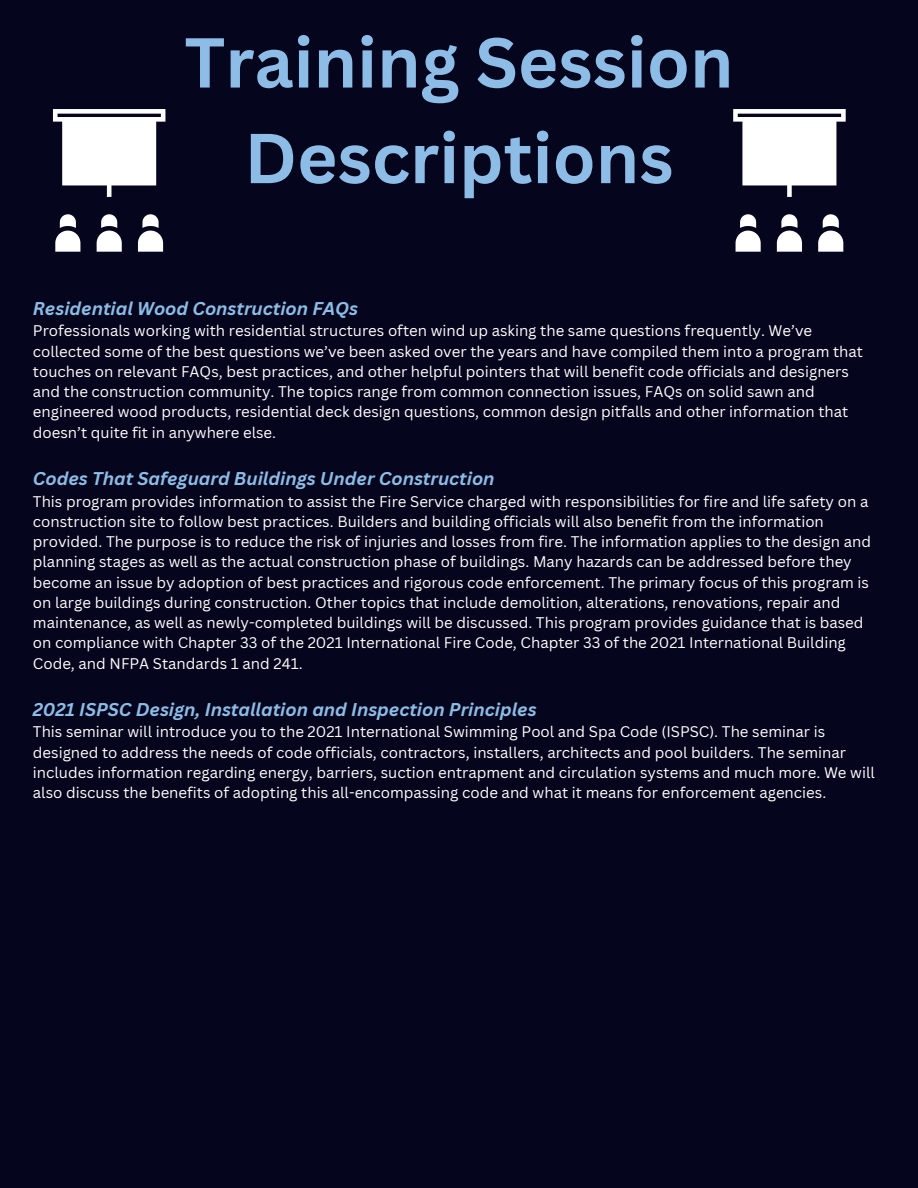
<style>
.page{position:relative;width:918px;height:1188px;background:#05061e}
.page>*{position:absolute;margin:0;border:0;box-sizing:border-box;transform-origin:0 0}
.t1{font:700 69px/95.7px "Canva Sans";color:#8dbce7;text-align:center}
.t2{font:italic 700 18px "Canva Sans";color:#8dbce7}
.t3{font:15px/20.2px "Canva Sans";color:#fff}
</style>
<div class="page">
<svg style="left:138px;top:214px;width:25px;height:38px"></svg>
<svg style="left:97px;top:214px;width:25px;height:38px"></svg>
<svg style="left:55px;top:214px;width:25px;height:38px"></svg>
<svg style="left:53px;top:109px;width:112px;height:88px"></svg>
<svg style="left:818px;top:214px;width:25px;height:38px"></svg>
<svg style="left:777px;top:214px;width:25px;height:38px"></svg>
<svg style="left:736px;top:214px;width:25px;height:38px"></svg>
<svg style="left:733px;top:109px;width:113px;height:88px"></svg>
<p class="t1" style="left:184px;top:13px;width:551px">Training Session<br>Descriptions</p>
<p class="t2" style="left:33px;top:296px;width:327px">Residential Wood Construction FAQs</p>
<p class="t3" style="left:33px;top:321px;width:832px">Professionals working with residential structures often wind up asking the same questions frequently. We’ve collected some of the best questions we’ve been asked over the years and have compiled them into a program that touches on relevant FAQs, best practices, and other helpful pointers that will benefit code officials and designers and the construction community. The topics range from common connection issues, FAQs on solid sawn and engineered wood products, residential deck design questions, common design pitfalls and other information that doesn’t quite fit in anywhere else.</p>
<p class="t2" style="left:33px;top:466px;width:463px">Codes That Safeguard Buildings Under Construction</p>
<p class="t3" style="left:33px;top:491px;width:840px">This program provides information to assist the Fire Service charged with responsibilities for fire and life safety on a construction site to follow best practices. Builders and building officials will also benefit from the information provided. The purpose is to reduce the risk of injuries and losses from fire. The information applies to the design and planning stages as well as the actual construction phase of buildings. Many hazards can be addressed before they become an issue by adoption of best practices and rigorous code enforcement. The primary focus of this program is on large buildings during construction. Other topics that include demolition, alterations, renovations, repair and maintenance, as well as newly-completed buildings will be discussed. This program provides guidance that is based on compliance with Chapter 33 of the 2021 International Fire Code, Chapter 33 of the 2021 International Building Code, and NFPA Standards 1 and 241.</p>
<p class="t2" style="left:33px;top:697px;width:505px">2021 ISPSC Design, Installation and Inspection Principles</p>
<p class="t3" style="left:33px;top:721px;width:843px">This seminar will introduce you to the 2021 International Swimming Pool and Spa Code (ISPSC). The seminar is designed to address the needs of code officials, contractors, installers, architects and pool builders. The seminar includes information regarding energy, barriers, suction entrapment and circulation systems and much more. We will also discuss the benefits of adopting this all-encompassing code and what it means for enforcement agencies.</p>
</div>
